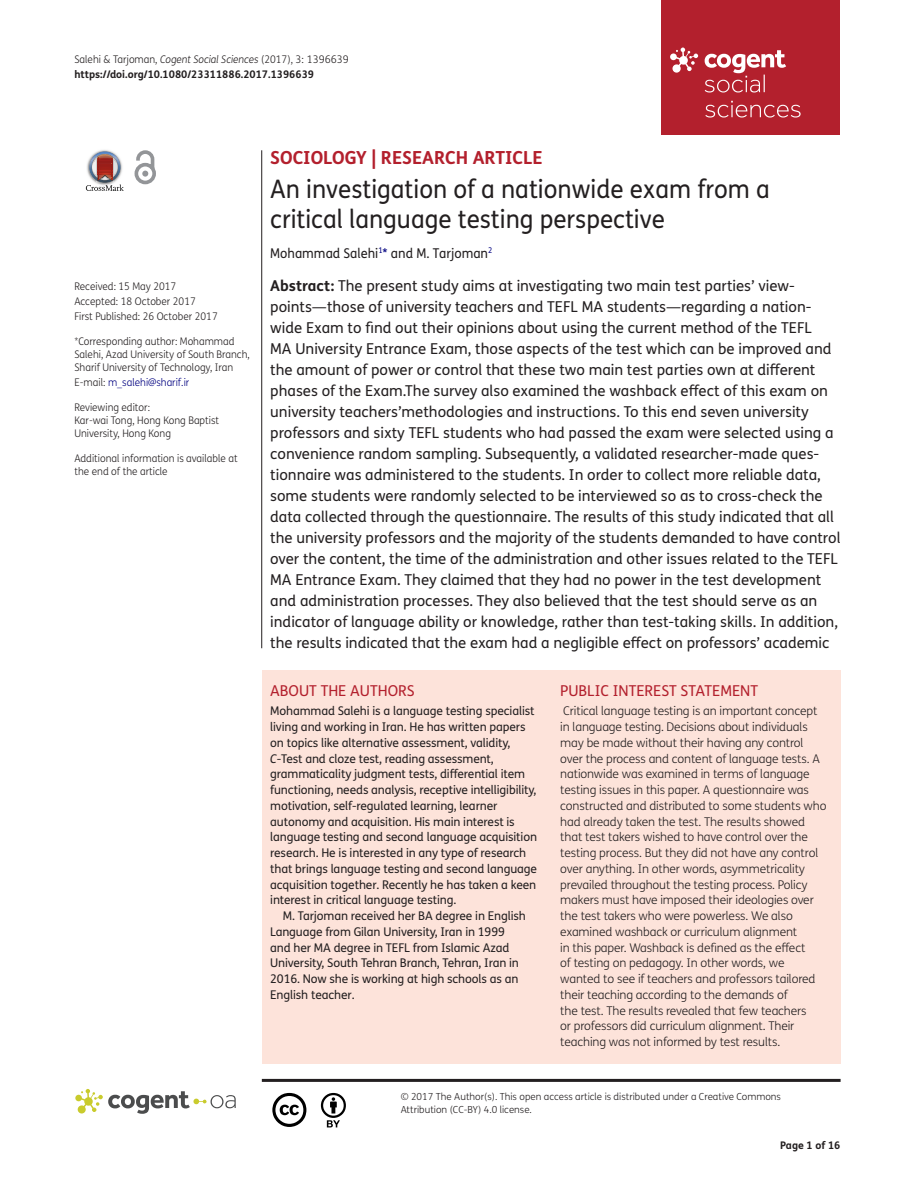
<style>
.page{position:relative;width:915px;height:1191px;background:#fff}
.page>*{position:absolute;margin:0;border:0;box-sizing:border-box;transform-origin:0 0}
.t1{font:25.5px/30px "FS Me Pro";color:#231f20;scale:.95 1}
.t2{font:700 18px "FS Me Pro";color:#b3202d}
.t3{font:15px/21px "FS Me Pro";color:#231f20}
.t4{font:15px "FS Me Pro";color:#b3202d}
.t5{font:13.5px "FS Me Pro";color:#231f20;scale:.95 1}
.t6{font:300 12px/15.8px "FS Me Pro";letter-spacing:-.01em;color:#231f20}
.t7{font:12px/15.8px "FS Me Pro";letter-spacing:-.01em;color:#231f20}
.t8{font:300 10.5px/12.8px "FS Me Pro";color:#231f20;scale:.95 1}
.t9{font:700 10.5px/15px "FS Me Pro";color:#231f20}
.t10{font:300 10.5px "FS Me Pro";color:#000080;scale:.95 1}
.t11{font:300 9.75px/12.8px "FS Me Pro";color:#231f20}
.s1{font-weight:300}
.s2{font-weight:300;font-style:italic}
.s3{color:#231f20}
.s4{color:#000080}
.s5{font-weight:700}
.s6{font-style:italic}
</style>
<div class="page">
<div style="left:661px;top:0;width:179px;height:134px;background:#b3202d"></div>
<svg style="left:670px;top:48px;width:28px;height:25px"></svg>
<svg style="left:705px;top:101px;width:95px;height:16px"></svg>
<svg style="left:704px;top:50px;width:81px;height:42px"></svg>
<div style="left:261px;top:670px;width:579px;height:393px;background:#fde3da"></div>
<svg style="left:86px;top:151px;width:38px;height:40px"></svg>
<svg style="left:134px;top:150px;width:22px;height:34px"></svg>
<hr style="left:261px;top:150px;width:1px;height:498px;background:#231f20">
<hr style="left:262px;top:1078px;width:578px;height:3px;background:#231f20">
<svg style="left:75px;top:1089px;width:161px;height:24px"></svg>
<svg style="left:272px;top:1093px;width:34px;height:34px"></svg>
<svg style="left:321px;top:1093px;width:25px;height:34px"></svg>
<p class="t9" style="left:74px;top:51px;width:276px"><span class="s1">Salehi &amp; Tarjoman,</span> <span class="s2">Cogent Social Sciences</span> <span class="s1">(2017), 3: 1396639 </span>https://doi.org/10.1080/23311886.2017.1396639</p>
<p class="t8" style="left:74px;top:279px;width:152px;line-height:14.9px">Received: 15 May 2017<br>Accepted: 18 October 2017<br>First Published: 26 October 2017</p>
<p class="t8" style="left:74px;top:335px;width:186px">*Corresponding author: Mohammad<br>Salehi, Azad University of South Branch,<br>Sharif University of Technology, Iran</p>
<p class="t10" style="left:74px;top:375px;width:122px"><span class="s3">E-mail:</span> m_salehi@sharif.ir</p>
<p class="t8" style="left:74px;top:401px;width:154px">Reviewing editor:<br>Kar-wai Tong, Hong Kong Baptist<br>University, Hong Kong</p>
<p class="t8" style="left:74px;top:452px;width:173px">Additional information is available at the end of the article</p>
<p class="t2" style="left:270px;top:143px;width:274px">SOCIOLOGY | RESEARCH ARTICLE</p>
<h1 class="t1" style="left:270px;top:174px;width:527px">An investigation of a nationwide exam from a critical language testing perspective</h1>
<p class="t5" style="left:270px;top:243px;width:235px">Mohammad Salehi<sup>1</sup><span class="s4">*</span> and M. Tarjoman<sup>2</sup></p>
<p class="t3" style="left:270px;top:275px;width:571px"><span class="s5">Abstract:</span> The present study aims at investigating two main test parties’ view&shy;points—those of university teachers and TEFL MA students—regarding a nation&shy;wide Exam to find out their opinions about using the current method of the TEFL<br>MA University Entrance Exam, those aspects of the test which can be improved and the amount of power or control that these two main test parties own at different phases of the Exam.The survey also examined the washback effect of this exam on university teachers’methodologies and instructions. To this end seven university professors and sixty TEFL students who had passed the exam were selected using a convenience random sampling. Subsequently, a validated researcher-made ques&shy;tionnaire was administered to the students. In order to collect more reliable data, some students were randomly selected to be interviewed so as to cross-check the data collected through the questionnaire. The results of this study indicated that all the university professors and the majority of the students demanded to have control over the content, the time of the administration and other issues related to the TEFL MA Entrance Exam. They claimed that they had no power in the test development and administration processes. They also believed that the test should serve as an indicator of language ability or knowledge, rather than test-taking skills. In addition, the results indicated that the exam had a negligible effect on professors’ academic</p>
<p class="t4" style="left:270px;top:680px;width:146px">ABOUT THE AUTHORS</p>
<p class="t7" style="left:270px;top:703px;width:268px">Mohammad Salehi is a language testing specialist living and working in Iran. He has written papers on topics like alternative assessment, validity, <span class="s6">C</span>-Test and cloze test, reading assessment, grammaticality judgment tests, differential item functioning, needs analysis, receptive intelligibility, motivation, self-regulated learning, learner autonomy and acquisition. His main interest is language testing and second language acquisition research. He is interested in any type of research that brings language testing and second language acquisition together. Recently he has taken a keen interest in critical language testing.</p>
<p class="t7" style="left:270px;top:908px;width:257px;text-indent:13px">M. Tarjoman received her BA degree in English Language from Gilan University, Iran in 1999 and her MA degree in TEFL from Islamic Azad University, South Tehran Branch, Tehran, Iran in 2016. Now she is working at high schools as an English teacher.</p>
<p class="t4" style="left:560px;top:680px;width:199px">PUBLIC INTEREST STATEMENT</p>
<p class="t6" style="left:560px;top:703px;width:267px">Critical language testing is an important concept in language testing. Decisions about individuals may be made without their having any control over the process and content of language tests. A nationwide was examined in terms of language testing issues in this paper. A questionnaire was constructed and distributed to some students who had already taken the test. The results showed that test takers wished to have control over the testing process. But they did not have any control over anything. In other words, asymmetricality prevailed throughout the testing process. Policy makers must have imposed their ideologies over the test takers who were powerless. We also examined washback or curriculum alignment<br>in this paper. Washback is defined as the effect<br>of testing on pedagogy. In other words, we wanted to see if teachers and professors tailored their teaching according to the demands of<br>the test. The results revealed that few teachers<br>or professors did curriculum alignment. Their teaching was not informed by test results.</p>
<p class="t11" style="left:400px;top:1090px;width:381px">© 2017 The Author(s). This open access article is distributed under a Creative Commons<br>Attribution (CC-BY) 4.0 license.</p>
<p class="t9" style="left:780px;top:1137px;width:62px">Page 1 of 16</p>
</div>
